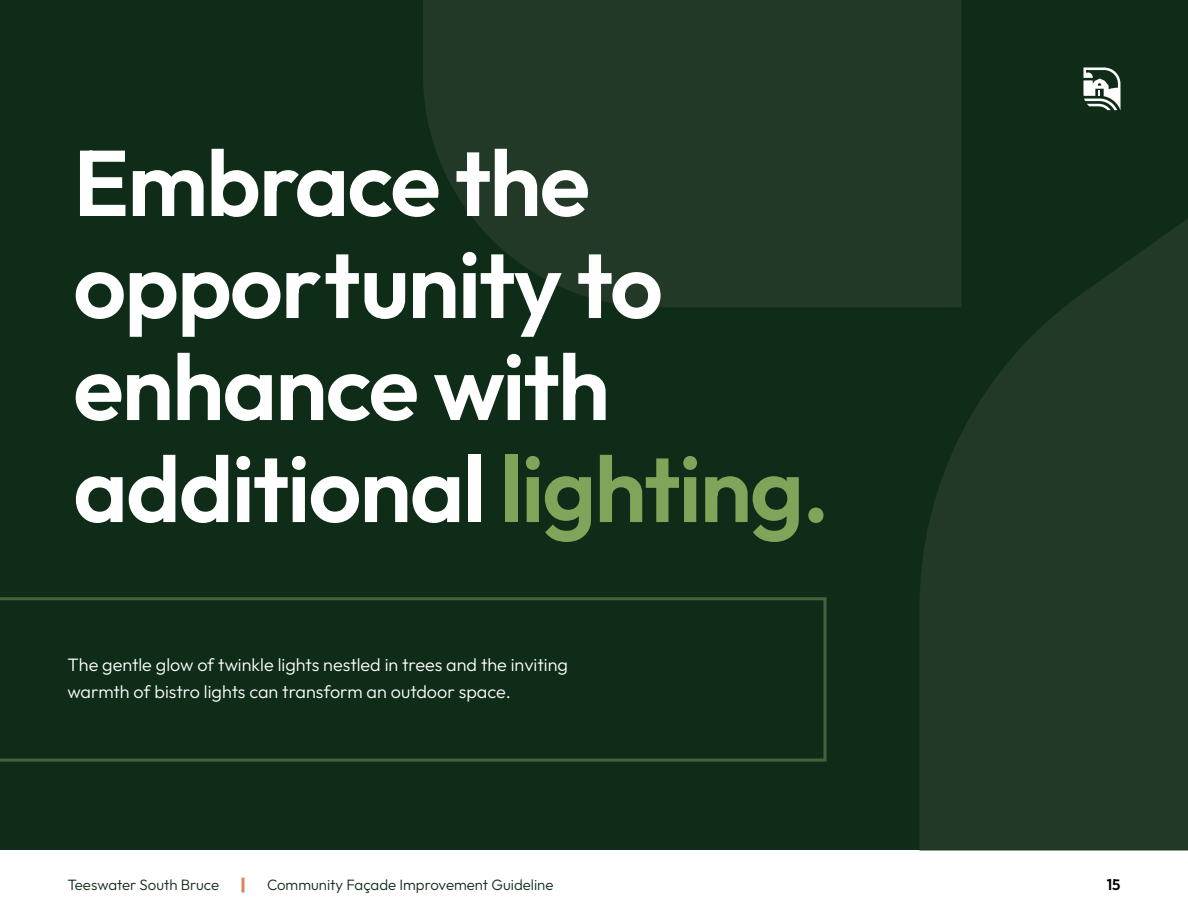
<style>
.page{position:relative;width:1188px;height:918px;background:#0f2c18}
.page>*{position:absolute;margin:0;border:0;box-sizing:border-box;transform-origin:0 0}
.t1{font:600 93px/102px "Outfit";letter-spacing:-.02em;color:#fff}
.t2{font:300 18px/27px "Outfit";color:#fff}
.t3{font:300 15px "Outfit";color:#0f2c18}
.t4{font:600 15px "Outfit";color:#000}
.s1{color:#80a459}
</style>
<div class="page">
<div style="left:0;top:850px;width:1188px;height:68px;background:#fff"></div>
<svg style="left:1083px;top:68px;width:37px;height:42px"></svg>
<svg style="left:242px;top:878px;width:2px;height:15px"></svg>
<svg style="left:0;top:597px;width:826px;height:165px"></svg>
<svg style="left:423px;top:0;width:539px;height:307px;fill:#233927"></svg>
<svg style="left:919px;top:218px;width:269px;height:632px;fill:#233927"></svg>
<h1 class="t1" style="left:73px;top:136px;width:758px">Embrace the opportunity to enhance with additional <span class="s1">lighting.</span></h1>
<p class="t2" style="left:68px;top:651px;width:502px">The gentle glow of twinkle lights nestled in trees and the inviting warmth of bistro lights can transform an outdoor space.</p>
<p class="t3" style="left:68px;top:876px;width:153px">Teeswater South Bruce</p>
<p class="t3" style="left:267px;top:876px;width:288px">Community Façade Improvement Guideline</p>
<p class="t4" style="left:1107px;top:875px;width:15px">15</p>
</div>
